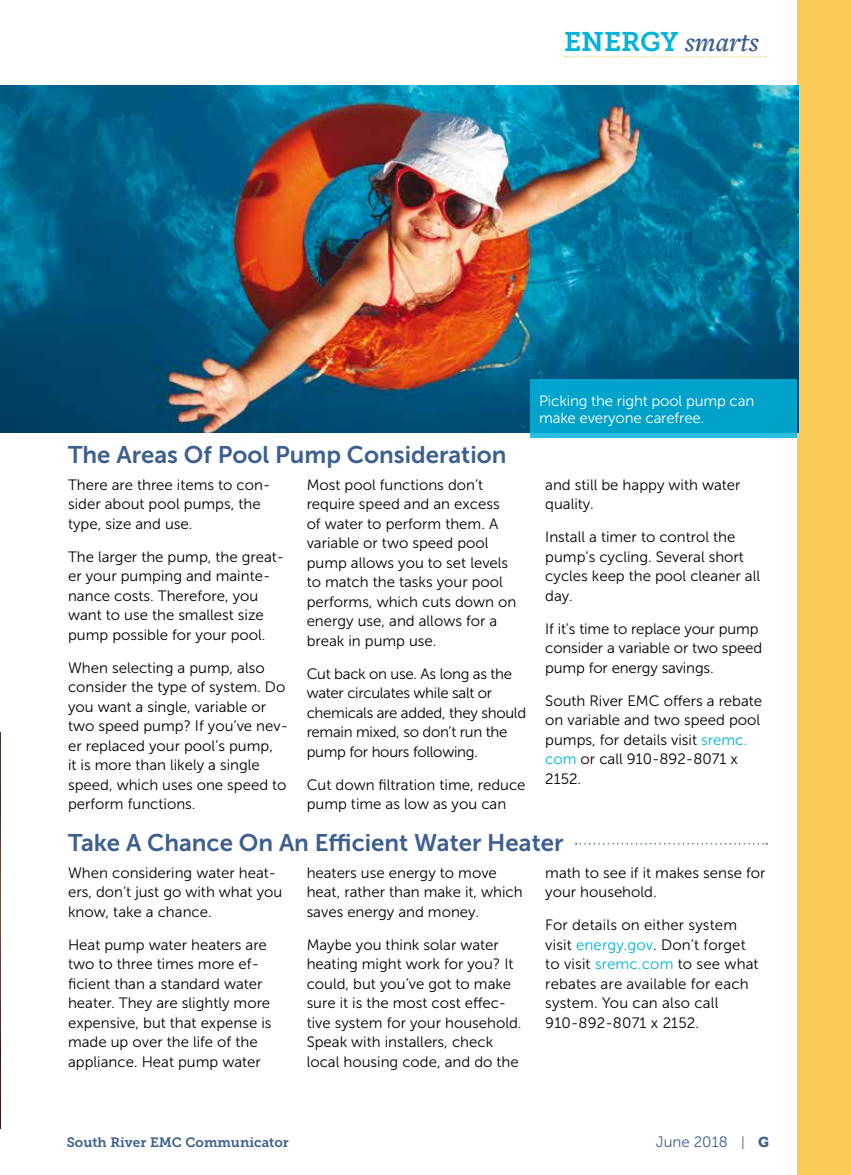
<style>
.page{position:relative;width:851px;height:1175px;background:#fff}
.page>*{position:absolute;margin:0;border:0;box-sizing:border-box;transform-origin:0 0}
.t1{font:26.85px "Museo Slab 700";color:#00b3db}
.t2{font:24px "Museo Sans 700";color:#3c5f8f}
.t3{font:15px/19.5px "Museo Sans 300";color:#000}
.t4{font:15px/19.5px "Museo Sans 300";letter-spacing:-.02em;color:#000}
.t5{font:15px/16.5px "Museo Sans 300";letter-spacing:-.01em;color:#fff}
.t6{font:15px "Museo Sans 300";color:#3c5f8f}
.t7{font:13.5px "Museo Slab 700";color:#3c5f8f}
.s1{font-family:"Freight Text Pro";font-weight:600;font-style:italic;color:#3c5f8f}
.s2{color:#00b3db}
.s3{font-size:13.5px}
.s4{font-family:"Museo Slab 900";font-size:14.25px}
</style>
<div class="page">
<div style="left:796px;top:0;width:54px;height:1174px;background:#facb58"></div>
<svg style="left:564px;top:56px;width:202px;height:1px"></svg>
<img style="left:0;top:733px;width:1px;height:395px">
<img style="left:0;top:86px;width:798px;height:346px">
<svg style="left:530px;top:379px;width:266px;height:59px;background:#03a4cb"></svg>
<svg style="left:575px;top:843px;width:192px;height:1px"></svg>
<h1 class="t1" style="left:564px;top:26px;width:196px">ENERGY <span class="s1">smarts</span></h1>
<h2 class="t2" style="left:68px;top:442px;width:440px">The Areas Of Pool Pump Consideration</h2>
<p class="t3" style="left:68px;top:475px;width:204px">There are three items to con&shy;sider about pool pumps, the type, size and use.</p>
<p class="t3" style="left:68px;top:547px;width:218px">The larger the pump, the great&shy;er your pumping and mainte&shy;nance costs. Therefore, you want to use the smallest size pump possible for your pool.</p>
<p class="t3" style="left:68px;top:658px;width:221px">When selecting a pump, also consider the type of system. Do you want a single, variable or two speed pump? If you’ve nev&shy;er replaced your pool’s pump,<br>it is more than likely a single speed, which uses one speed to perform functions.</p>
<p class="t3" style="left:307px;top:475px;width:211px">Most pool functions don’t require speed and an excess of water to perform them. A variable or two speed pool pump allows you to set levels to match the tasks your pool performs, which cuts down on energy use, and allows for a break in pump use.</p>
<p class="t4" style="left:307px;top:664px;width:221px">Cut back on use. As long as the water circulates while salt or chemicals are added, they should remain mixed, so don’t run the pump for hours following.</p>
<p class="t3" style="left:307px;top:775px;width:220px">Cut down filtration time, reduce pump time as low as you can</p>
<p class="t5" style="left:539px;top:393px;width:217px">Picking the right pool pump can make everyone carefree.</p>
<p class="t3" style="left:545px;top:475px;width:197px">and still be happy with water quality.</p>
<p class="t3" style="left:545px;top:527px;width:216px">Install a timer to control the pump’s cycling. Several short cycles keep the pool cleaner all day.</p>
<p class="t3" style="left:545px;top:619px;width:218px">If it’s time to replace your pump consider a variable or two speed pump for energy savings.</p>
<p class="t3" style="left:545px;top:691px;width:218px">South River EMC offers a rebate on variable and two speed pool pumps, for details visit <span class="s2">sremc. com</span> or call 910-892-8071 x<br>2152.</p>
<h2 class="t2" style="left:68px;top:829px;width:497px">Take A Chance On An Efficient Water Heater</h2>
<p class="t3" style="left:68px;top:863px;width:216px">When considering water heat&shy;ers, don’t just go with what you know, take a chance.</p>
<p class="t3" style="left:68px;top:935px;width:205px">Heat pump water heaters are two to three times more ef&shy;ficient than a standard water heater. They are slightly more expensive, but that expense is made up over the life of the appliance. Heat pump water</p>
<p class="t3" style="left:545px;top:863px;width:222px">math to see if it makes sense for your household.</p>
<p class="t3" style="left:545px;top:915px;width:215px">For details on either system visit <span class="s2">energy.gov</span>. Don’t forget to visit <span class="s2">sremc.com</span> to see what rebates are available for each system. You can also call<br>910-892-8071 x 2152.</p>
<p class="t3" style="left:307px;top:863px;width:217px">heaters use energy to move heat, rather than make it, which saves energy and money.</p>
<p class="t3" style="left:307px;top:935px;width:216px">Maybe you think solar water heating might work for you? It could, but you’ve got to make sure it is the most cost effec&shy;tive system for your household.<br>Speak with installers, check local housing code, and do the</p>
<p class="t7" style="left:67px;top:1134px;width:223px">South River EMC Communicator</p>
<p class="t6" style="left:656px;top:1134px;width:115px">June 2018 <span class="s3">|</span> <span class="s4">G</span></p>
</div>
